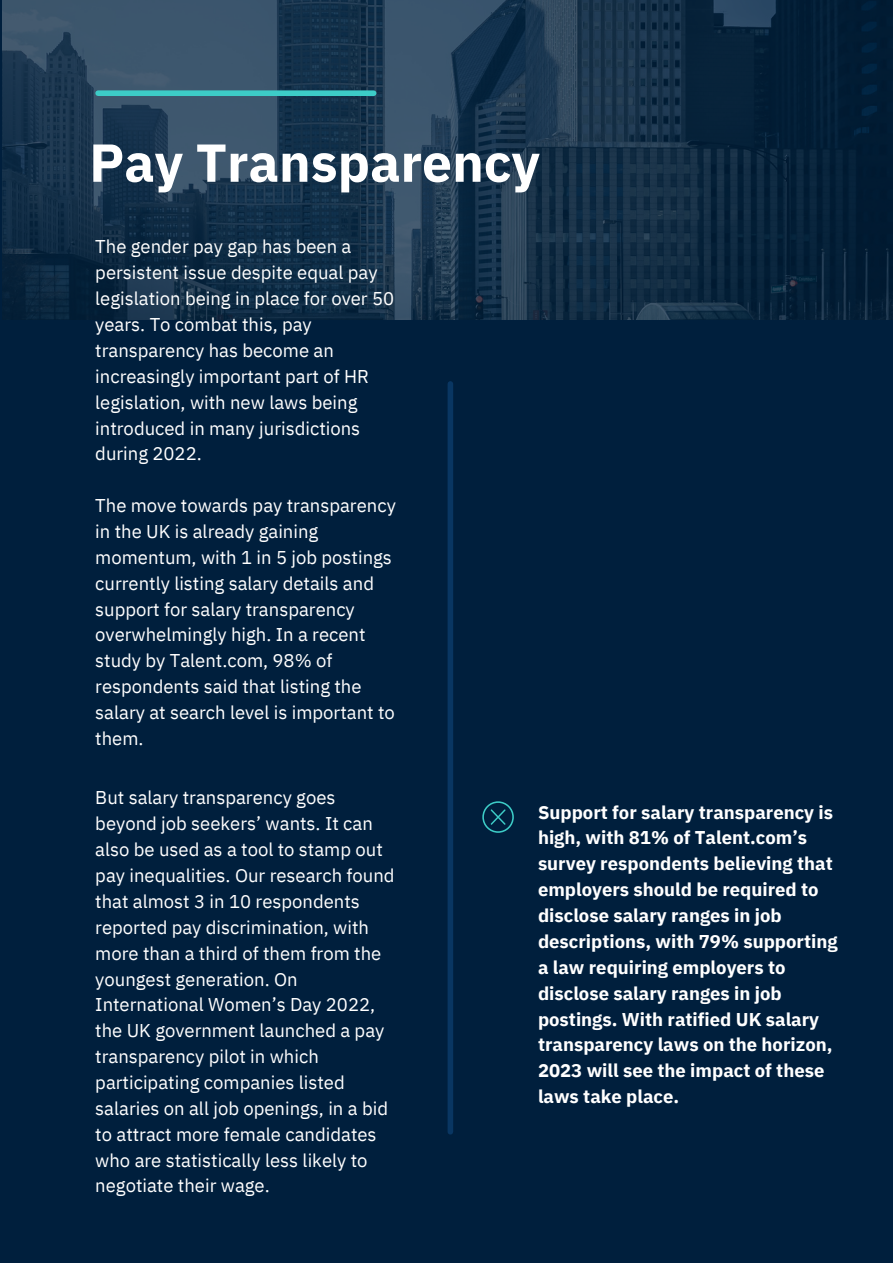
<style>
.page{position:relative;width:893px;height:1264px;background:#fff}
.page>*{position:absolute;margin:0;border:0;box-sizing:border-box;transform-origin:0 0}
.t1{font:700 53.4px "IBM Plex Sans";color:#fff}
.t2{font:18.45px/25.8px "IBM Plex Sans";color:#fff}
.t3{font:700 18.45px/25.8px "IBM Plex Sans";color:#fff}
</style>
<div class="page">
<div style="left:0;top:0;width:892px;height:1262px;background:#001f3d"></div>
<img style="left:2px;top:0;width:890px;height:319px">
<div style="left:98px;top:90px;width:275px;height:6px;background:#3dccc7"></div>
<div style="left:447px;top:384px;width:6px;height:747px;background:#093662"></div>
<svg style="left:482px;top:801px;width:32px;height:31px"></svg>
<p class="t1" style="left:89px;top:127px;width:452px">Pay Transparency</p>
<p class="t2" style="left:95px;top:234px;width:300px">The gender pay gap has been a persistent issue despite equal pay legislation being in place for over 50 years. To combat this, pay transparency has become an increasingly important part of HR legislation, with new laws being introduced in many jurisdictions during 2022.</p>
<p class="t2" style="left:95px;top:492px;width:302px">The move towards pay transparency in the UK is already gaining momentum, with 1 in 5 job postings currently listing salary details and support for salary transparency overwhelmingly high. In a recent study by Talent.com, 98% of respondents said that listing the salary at search level is important to them.</p>
<p class="t2" style="left:95px;top:784px;width:301px">But salary transparency goes beyond job seekers’ wants. It can also be used as a tool to stamp out pay inequalities. Our research found that almost 3 in 10 respondents reported pay discrimination, with more than a third of them from the youngest generation. On<br>International Women’s Day 2022, the UK government launched a pay transparency pilot in which participating companies listed salaries on all job openings, in a bid to attract more female candidates who are statistically less likely to negotiate their wage.</p>
<p class="t3" style="left:538px;top:798px;width:301px">Support for salary transparency is high, with 81% of Talent.com’s survey respondents believing that employers should be required to disclose salary ranges in job descriptions, with 79% supporting a law requiring employers to disclose salary ranges in job postings. With ratified UK salary transparency laws on the horizon,<br>2023 will see the impact of these laws take place.</p>
</div>
